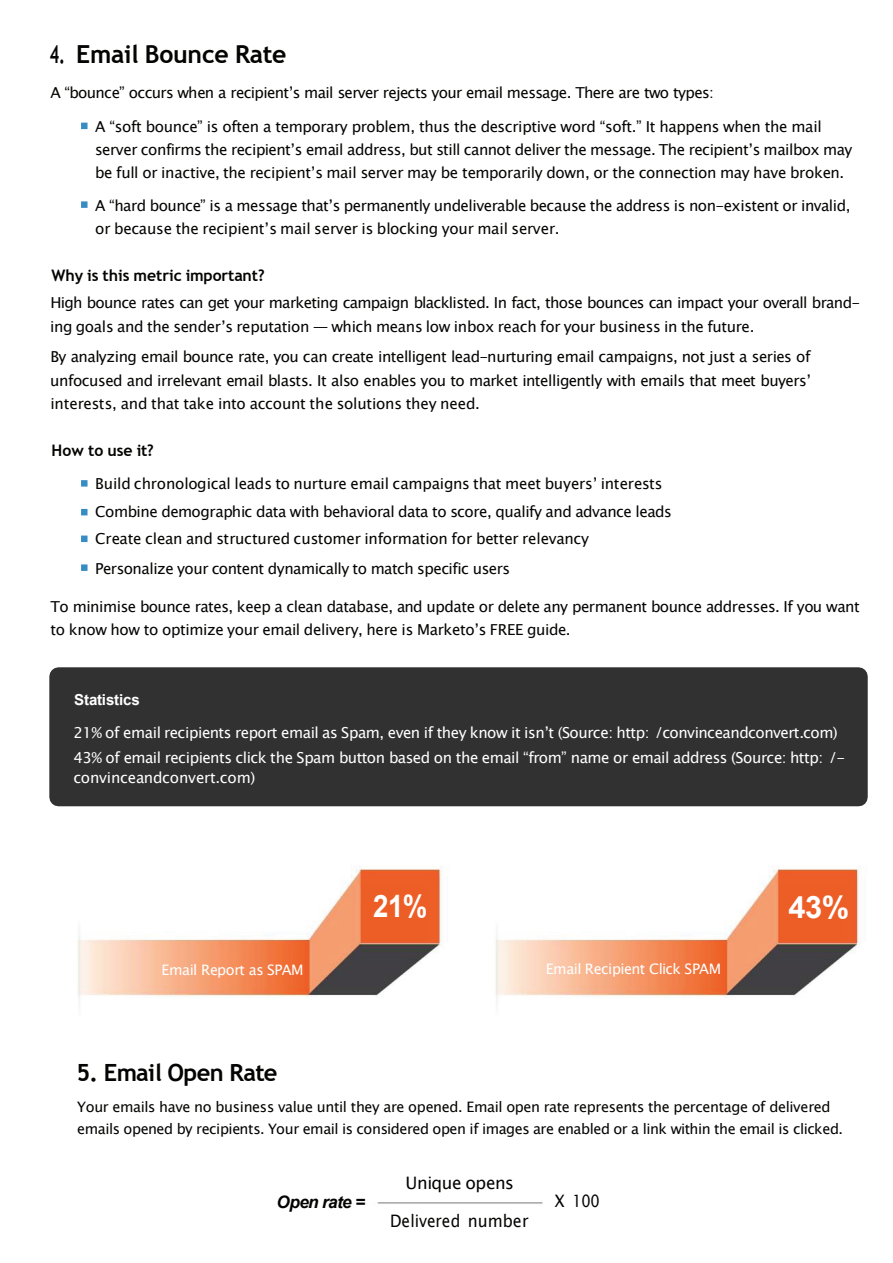
<style>
.page{position:relative;width:893px;height:1263px;background:#fff}
.page>*{position:absolute;margin:0;border:0;box-sizing:border-box;transform-origin:0 0}
.t1{font:700 30.9px "Arial";color:#fff;scale:.9 1}
.t2{font:700 30.9px "Arial";color:#fff}
.t3{font:700 24.9px "Trebuchet MS";letter-spacing:-.01em;color:#040503;scale:.65 1}
.t4{font:700 23.7px "Trebuchet MS";letter-spacing:-.03em;color:#040503}
.t5{font:17.1px "Lucida Sans Unicode";letter-spacing:-.01em;color:#040503;scale:.9 1}
.t6{font:17.1px "Lucida Sans Unicode";letter-spacing:-.01em;color:#040503}
.t7{font:italic 700 17.1px "Arial";letter-spacing:-.035em;color:#040503}
.t8{font:17.1px "Lucida Sans Unicode";letter-spacing:-.01em;color:#040503;scale:.94 1}
.t9{font:700 15.9px "Trebuchet MS";color:#040503}
.t10{font:15.15px/23.2px "Lucida Sans Unicode";letter-spacing:-.03em;color:#040503}
.t11{font:15.15px/25.2px "Lucida Sans Unicode";letter-spacing:-.03em;color:#fff}
.t12{font:15.15px "Lucida Sans Unicode";letter-spacing:-.05em;color:#040503}
.t13{font:15.15px "Lucida Sans Unicode";letter-spacing:-.01em;color:#fff}
.t14{font:700 15.15px "Arial";letter-spacing:-.01em;color:#fff}
.t15{font:14.4px/22.4px "Lucida Sans Unicode";letter-spacing:-.03em;color:#040503}
.t16{font:14.4px "Lucida Sans Unicode";letter-spacing:-.03em;color:#fff}
.s1{font-family:"Trebuchet MS";font-style:italic}
</style>
<div class="page">
<div style="left:49px;top:667px;width:819px;height:139px;background:#313131"></div>
<div style="left:81px;top:123px;width:7px;height:6px;background:#388cc4"></div>
<div style="left:81px;top:201px;width:7px;height:7px;background:#388cc4"></div>
<div style="left:81px;top:480px;width:7px;height:7px;background:#388cc4"></div>
<div style="left:81px;top:509px;width:7px;height:6px;background:#388cc4"></div>
<div style="left:81px;top:535px;width:7px;height:7px;background:#388cc4"></div>
<div style="left:81px;top:564px;width:7px;height:7px;background:#388cc4"></div>
<img style="left:78px;top:866px;width:783px;height:338px">
<h2 class="t3" style="left:50px;top:38px;width:366px">4. Email Bounce Rate</h2>
<p class="t12" style="left:50px;top:81px;width:665px">A “bounce” occurs when a recipient’s mail server rejects your email message. There are two types:</p>
<p class="t10" style="left:95px;top:115px;width:759px">A “soft bounce” is often a temporary problem, thus the descriptive word “soft.” It happens when the mail server confirms the recipient’s email address, but still cannot deliver the message. The recipient’s mailbox may be full or inactive, the recipient’s mail server may be temporarily down, or the connection may have broken.</p>
<p class="t10" style="left:95px;top:194px;width:757px">A “hard bounce” is a message that’s permanently undeliverable because the address is non-existent or invalid, or because the recipient’s mail server is blocking your mail server.</p>
<p class="t9" style="left:52px;top:265px;width:215px">Why is this metric important?</p>
<p class="t10" style="left:50px;top:291px;width:811px">High bounce rates can get your marketing campaign blacklisted. In fact, those bounces can impact your overall brand&shy;ing goals and the sender’s reputation — which means low inbox reach for your business in the future.</p>
<p class="t10" style="left:50px;top:345px;width:762px;text-align:justify">By analyzing email bounce rate, you can create intelligent lead-nurturing email campaigns, not just a series of unfocused and irrelevant email blasts. It also enables you to market intelligently with emails that meet buyers’ interests, and that take into account the solutions they need.</p>
<p class="t9" style="left:52px;top:441px;width:104px">How to use it?</p>
<p class="t10" style="left:95px;top:470px;width:578px;line-height:27.6px">Build chronological leads to nurture email campaigns that meet buyers’ interests<br>Combine demographic data with behavioral data to score, qualify and advance leads<br>Create clean and structured customer information for better relevancy</p>
<p class="t10" style="left:95px;top:556px;width:417px">Personalize your content dynamically to match specific users</p>
<p class="t10" style="left:50px;top:595px;width:811px">To minimise bounce rates, keep a clean database, and update or delete any permanent bounce addresses. If you want to know how to optimize your email delivery, here is Marketo’s FREE guide.</p>
<p class="t14" style="left:74px;top:689px;width:67px">Statistics</p>
<p class="t11" style="left:73px;top:720px;width:773px">21% of email recipients report email as Spam, even if they know it isn’t (Source: http: <span class="s1">/</span>convinceandconvert.com)<br>43% of email recipients click the Spam button based on the email “from” name or email address (Source: http: <span class="s1">/</span>-</p>
<p class="t13" style="left:73px;top:765px;width:184px">convinceandconvert.com)</p>
<h1 class="t1" style="left:373px;top:884px;width:62px">21%</h1>
<h1 class="t2" style="left:788px;top:886px;width:62px">43%</h1>
<p class="t16" style="left:162px;top:958px;width:143px">Email Report as SPAM</p>
<p class="t16" style="left:546px;top:957px;width:177px">Email Recipient Click SPAM</p>
<h3 class="t4" style="left:76px;top:1057px;width:203px">5. Email Open Rate</h3>
<p class="t15" style="left:77px;top:1095px;width:767px">Your emails have no business value until they are opened. Email open rate represents the percentage of delivered emails opened by recipients. Your email is considered open if images are enabled or a link within the email is clicked.</p>
<p class="t7" style="left:277px;top:1190px;width:90px">Open rate =</p>
<p class="t6" style="left:405px;top:1169px;width:110px">Unique opens</p>
<p class="t5" style="left:390px;top:1207px;width:155px">Delivered number</p>
<p class="t8" style="left:555px;top:1188px;width:49px">X 100</p>
</div>
